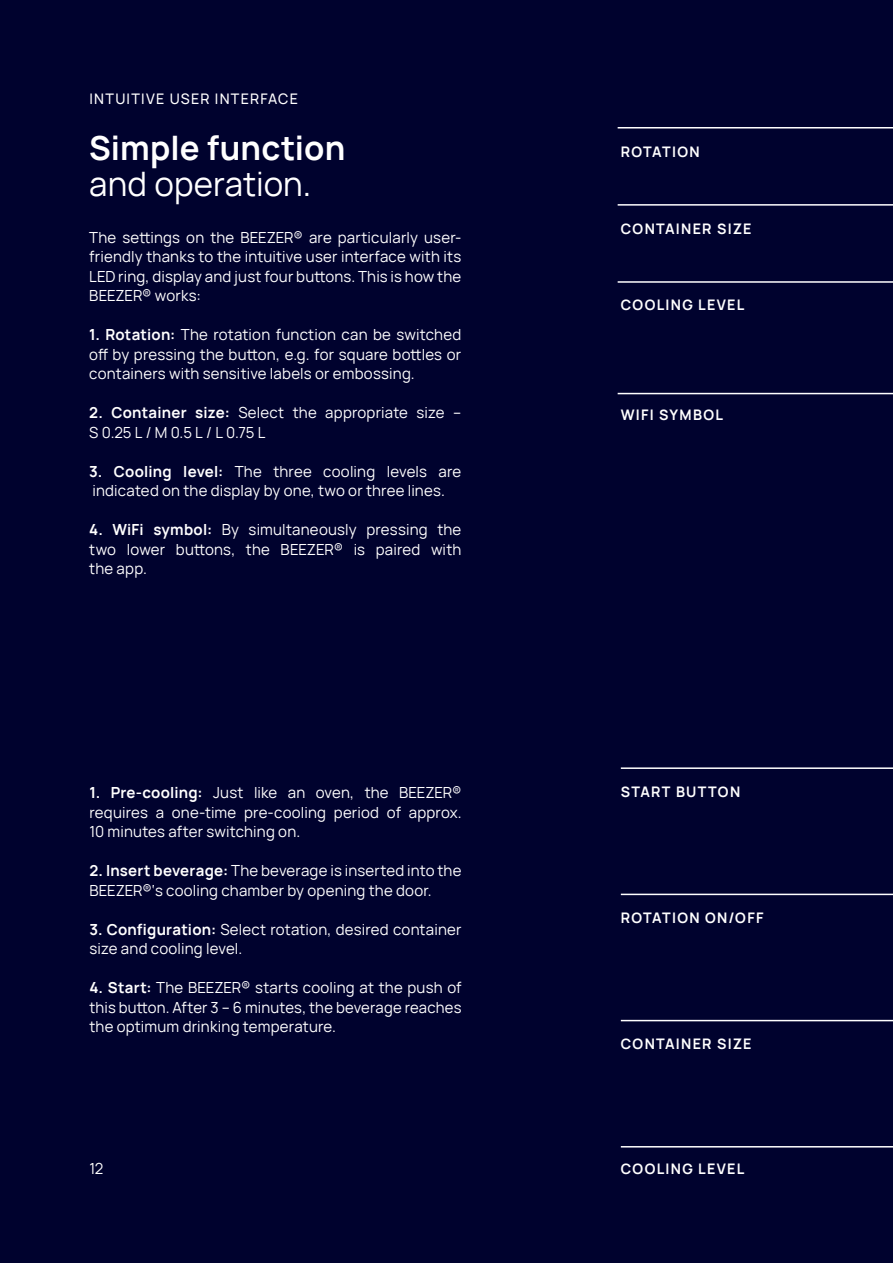
<style>
.page{position:relative;width:893px;height:1263px;background:#00022e}
.page>*{position:absolute;margin:0;border:0;box-sizing:border-box;transform-origin:0 0}
.t1{font:700 33px "Manrope";letter-spacing:.005em;color:#fff}
.t2{font:33px "Manrope";letter-spacing:.005em;color:#fff}
.t3{font:15px/19.5px "Manrope";letter-spacing:.01em;color:#fff;text-align:justify}
.t4{font:700 14.25px "Manrope";letter-spacing:.09em;color:#fff}
.t5{font:500 14.25px "Manrope";letter-spacing:.085em;color:#fff}
.s1{font-weight:700}
</style>
<div class="page">
<hr style="left:621px;top:767px;width:272px;height:2px;background:#fff">
<hr style="left:621px;top:894px;width:272px;height:1px;background:#fff">
<hr style="left:621px;top:1020px;width:272px;height:1px;background:#fff">
<hr style="left:621px;top:1146px;width:272px;height:1px;background:#fff">
<hr style="left:618px;top:127px;width:275px;height:1px;background:#fff">
<hr style="left:618px;top:204px;width:275px;height:2px;background:#fff">
<hr style="left:618px;top:281px;width:275px;height:2px;background:#fff">
<hr style="left:618px;top:393px;width:275px;height:1px;background:#fff">
<p class="t5" style="left:90px;top:88px;width:210px">INTUITIVE USER INTERFACE</p>
<h1 class="t1" style="left:89px;top:120px;width:258px">Simple function</h1>
<h1 class="t2" style="left:89px;top:159px;width:223px">and operation.</h1>
<p class="t3" style="left:89px;top:227px;width:374px">The settings on the BEEZER® are particularly user&shy;friendly thanks to the intuitive user interface with its LED ring, display and just four buttons. This is how the BEEZER® works:</p>
<p class="t3" style="left:89px;top:324px;width:374px"><span class="s1">1. Rotation:</span> The rotation function can be switched off by pressing the button, e.g. for square bottles or containers with sensitive labels or embossing.</p>
<p class="t3" style="left:89px;top:402px;width:374px"><span class="s1">2. Container size:</span> Select the appropriate size –<br>S 0.25 L / M 0.5 L / L 0.75 L</p>
<p class="t3" style="left:89px;top:461px;width:374px"><span class="s1">3. Cooling level:</span> The three cooling levels are indicated on the display by one, two or three lines.</p>
<p class="t3" style="left:89px;top:519px;width:374px"><span class="s1">4. WiFi symbol:</span> By simultaneously pressing the two lower buttons, the BEEZER® is paired with the app.</p>
<p class="t3" style="left:90px;top:782px;width:374px"><span class="s1">1. Pre-cooling:</span> Just like an oven, the BEEZER® requires a one-time pre-cooling period of approx.<br>10 minutes after switching on.</p>
<p class="t3" style="left:90px;top:860px;width:374px"><span class="s1">2. Insert beverage:</span> The beverage is inserted into the<br>BEEZER®‘s cooling chamber by opening the door.</p>
<p class="t3" style="left:89px;top:918px;width:374px"><span class="s1">3. Configuration:</span> Select rotation, desired container size and cooling level.</p>
<p class="t3" style="left:89px;top:977px;width:374px"><span class="s1">4. Start:</span> The BEEZER® starts cooling at the push of this button. After 3 – 6 minutes, the beverage reaches the optimum drinking temperature.</p>
<p class="t3" style="left:90px;top:1157px;width:15px">12</p>
<p class="t4" style="left:621px;top:140px;width:80px">ROTATION</p>
<p class="t4" style="left:621px;top:217px;width:132px">CONTAINER SIZE</p>
<p class="t4" style="left:621px;top:293px;width:125px">COOLING LEVEL</p>
<p class="t4" style="left:621px;top:403px;width:104px">WIFI SYMBOL</p>
<p class="t4" style="left:621px;top:780px;width:121px">START BUTTON</p>
<p class="t4" style="left:621px;top:906px;width:144px">ROTATION ON/OFF</p>
<p class="t4" style="left:621px;top:1031px;width:132px">CONTAINER SIZE</p>
<p class="t4" style="left:621px;top:1156px;width:125px">COOLING LEVEL</p>
</div>
